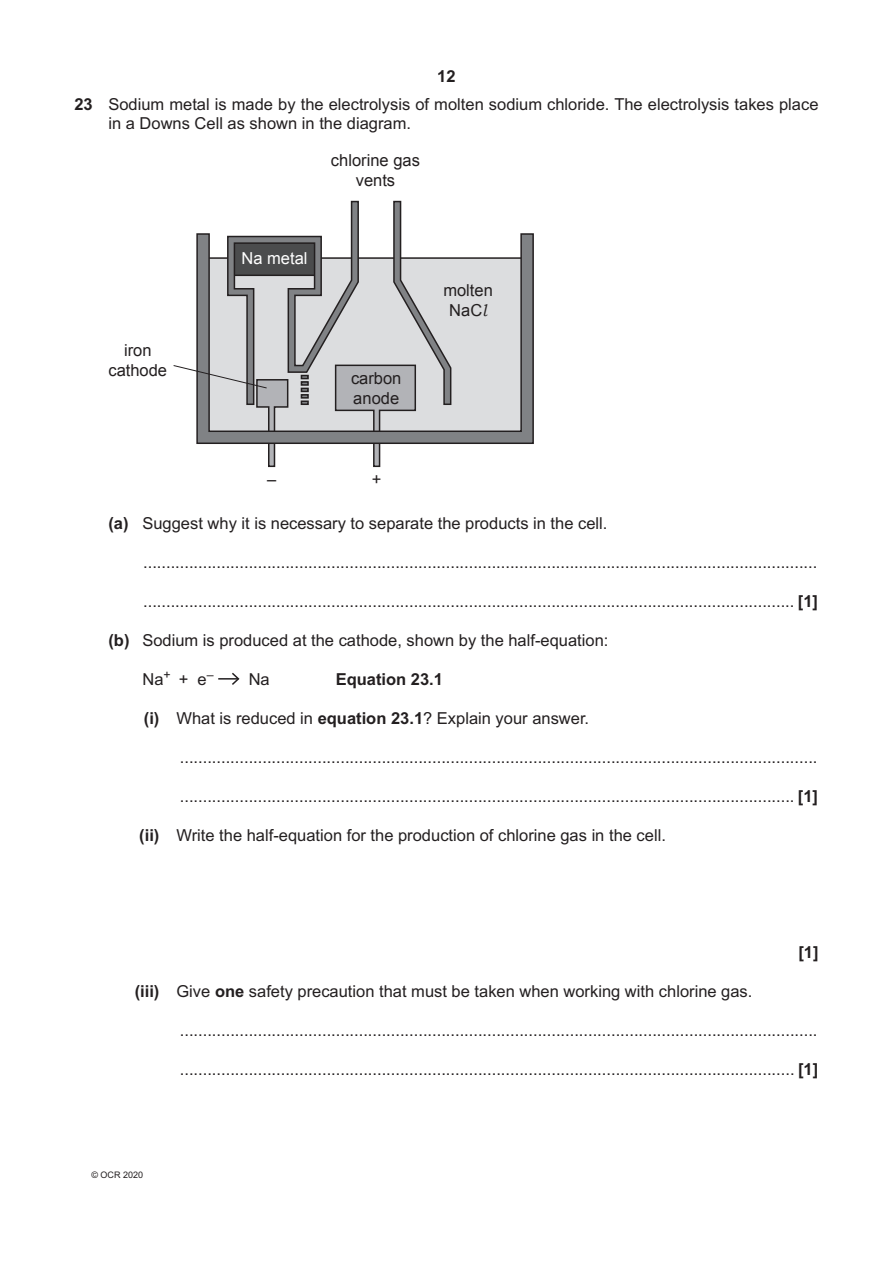
<style>
.page{position:relative;width:893px;height:1263px;background:#fff}
.page>*{position:absolute;margin:0;border:0;box-sizing:border-box;transform-origin:0 0}
.t1{font:16.5px/19.8px "Arial";color:#231f20;text-align:center}
.t2{font:700 16.5px "Arial";color:#231f20}
.t3{font:16.5px "Arial";color:#fff}
.t4{font:9px "Arial";color:#231f20}
.s1{font-weight:700}
.s2{font-family:"Bookman Old Style";font-style:italic}
</style>
<div class="page">
<div style="left:374px;top:443px;width:6px;height:23px;background:#b2b3b7"></div>
<div style="left:269px;top:443px;width:5px;height:23px;background:#b2b3b7"></div>
<svg style="left:196px;top:233px;width:338px;height:212px;background:#bbbcbe"></svg>
<hr style="left:401px;top:257px;width:120px;height:2px;background:#231f20">
<div style="left:268px;top:442px;width:7px;height:25px;border:2px solid #231f20"></div>
<div style="left:373px;top:442px;width:7px;height:25px;border:2px solid #231f20"></div>
<svg style="left:173px;top:200px;width:279px;height:233px"></svg>
<hr style="left:218px;top:678px;width:20px;height:2px;background:#231f20">
<svg style="left:230px;top:672px;width:10px;height:13px"></svg>
<p class="t2" style="left:437px;top:64px;width:20px">12</p>
<p class="t1" style="left:108px;top:94px;width:712px;text-align:left;text-indent:-34px"><span class="s1">23</span> Sodium metal is made by the electrolysis of molten sodium chloride. The electrolysis takes place in a Downs Cell as shown in the diagram.</p>
<p class="t1" style="left:331px;top:151px;width:90px">chlorine gas vents</p>
<p class="t1" style="left:108px;top:340px;width:60px">iron cathode</p>
<p class="t3" style="left:241px;top:247px;width:68px">Na metal</p>
<p class="t1" style="left:351px;top:368px;width:52px;text-align:left">carbon anode</p>
<p class="t1" style="left:267px;top:469px;width:11px">–</p>
<p class="t1" style="left:372px;top:469px;width:11px">+</p>
<p class="t1" style="left:443px;top:281px;width:51px">molten<br>NaC<span class="s2">l</span></p>
<p class="t1" style="left:108px;top:513px;width:500px"><span class="s1">(a)</span> Suggest why it is necessary to separate the products in the cell.</p>
<p class="t1" style="left:143px;top:552px;width:676px">...................................................................................................................................................</p>
<p class="t1" style="left:143px;top:591px;width:676px">.............................................................................................................................................. <span class="s1">[1]</span></p>
<p class="t1" style="left:108px;top:630px;width:501px"><span class="s1">(b)</span> Sodium is produced at the cathode, shown by the half-equation:</p>
<p class="t1" style="left:142px;top:669px;width:73px">Na<sup>+</sup> + e<sup>–</sup></p>
<p class="t1" style="left:249px;top:669px;width:23px">Na</p>
<p class="t2" style="left:336px;top:667px;width:109px">Equation 23.1</p>
<p class="t1" style="left:144px;top:708px;width:447px"><span class="s1">(i)</span> What is reduced in <span class="s1">equation 23.1</span>? Explain your answer.</p>
<p class="t1" style="left:180px;top:747px;width:639px">...........................................................................................................................................</p>
<p class="t1" style="left:180px;top:786px;width:640px">...................................................................................................................................... <span class="s1">[1]</span></p>
<p class="t1" style="left:139px;top:825px;width:528px"><span class="s1">(ii)</span> Write the half-equation for the production of chlorine gas in the cell.</p>
<p class="t2" style="left:798px;top:940px;width:22px">[1]</p>
<p class="t1" style="left:135px;top:981px;width:619px"><span class="s1">(iii)</span> Give <span class="s1">one</span> safety precaution that must be taken when working with chlorine gas.</p>
<p class="t1" style="left:180px;top:1020px;width:639px">...........................................................................................................................................</p>
<p class="t1" style="left:180px;top:1059px;width:640px">...................................................................................................................................... <span class="s1">[1]</span></p>
<p class="t4" style="left:91px;top:1168px;width:53px">© OCR 2020</p>
</div>
